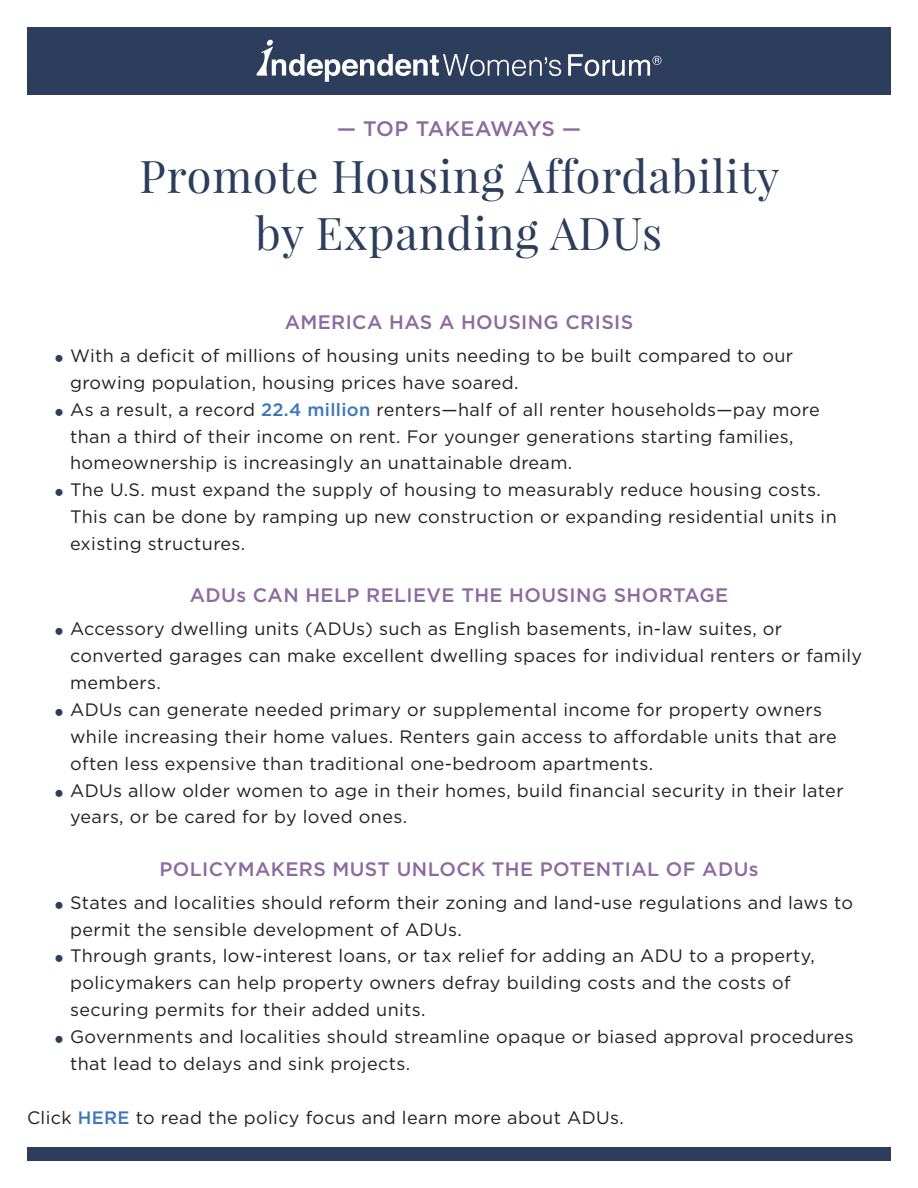
<style>
.page{position:relative;width:918px;height:1188px;background:#fff}
.page>*{position:absolute;margin:0;border:0;box-sizing:border-box;transform-origin:0 0}
.t1{font:45px/56.8px "Playfair Display";letter-spacing:.02em;color:#2c3e5c;text-align:center}
.t2{font:500 21px "Gotham";letter-spacing:-.015em;color:#8d6a9f}
.AHEAD{font:500 19.5px "Gotham";letter-spacing:.02em;color:#8d6a9f}
.t3{font:18px/26.8px "Gotham";letter-spacing:.02em;color:#231f20}
.s1{font-weight:500;color:#3b76ba}
</style>
<div class="page">
<div style="left:27px;top:1148px;width:864px;height:13px;background:#2c3e5c"></div>
<div style="left:27px;top:27px;width:864px;height:67px;background:#2c3e5c"></div>
<svg style="left:256px;top:40px;width:305px;height:42px"></svg>
<svg style="left:568px;top:54px;width:93px;height:22px"></svg>
<p class="t2" style="left:337px;top:115px;width:245px">— TOP TAKEAWAYS —</p>
<p class="t1" style="left:140px;top:147px;width:641px">Promote Housing Affordability by Expanding ADUs</p>
<p class="AHEAD" style="left:285px;top:309px;width:350px">AMERICA HAS A HOUSING CRISIS</p>
<p class="t3" style="left:70px;top:342px;width:725px">With a deficit of millions of housing units needing to be built compared to our growing population, housing prices have soared.</p>
<p class="t3" style="left:70px;top:396px;width:751px">As a result, a record <span class="s1">22.4 million</span> renters—half of all renter households—pay more than a third of their income on rent. For younger generations starting families, homeownership is increasingly an unattainable dream.</p>
<p class="t3" style="left:70px;top:476px;width:768px">The U.S. must expand the supply of housing to measurably reduce housing costs.<br>This can be done by ramping up new construction or expanding residential units in existing structures.</p>
<p class="AHEAD" style="left:190px;top:583px;width:540px">ADUs CAN HELP RELIEVE THE HOUSING SHORTAGE</p>
<p class="t3" style="left:70px;top:615px;width:794px">Accessory dwelling units (ADUs) such as English basements, in-law suites, or converted garages can make excellent dwelling spaces for individual renters or family members.</p>
<p class="t3" style="left:70px;top:696px;width:768px">ADUs can generate needed primary or supplemental income for property owners while increasing their home values. Renters gain access to affordable units that are often less expensive than traditional one-bedroom apartments.</p>
<p class="t3" style="left:70px;top:776px;width:775px">ADUs allow older women to age in their homes, build financial security in their later years, or be cared for by loved ones.</p>
<p class="AHEAD" style="left:159px;top:856px;width:601px">POLICYMAKERS MUST UNLOCK THE POTENTIAL OF ADUs</p>
<p class="t3" style="left:70px;top:888px;width:785px">States and localities should reform their zoning and land-use regulations and laws to permit the sensible development of ADUs.</p>
<p class="t3" style="left:70px;top:942px;width:746px">Through grants, low-interest loans, or tax relief for adding an ADU to a property, policymakers can help property owners defray building costs and the costs of securing permits for their added units.</p>
<p class="t3" style="left:70px;top:1023px;width:785px">Governments and localities should streamline opaque or biased approval procedures that lead to delays and sink projects.</p>
<p class="t3" style="left:27px;top:1104px;width:598px">Click <span class="s1">HERE</span> to read the policy focus and learn more about ADUs.</p>
</div>
